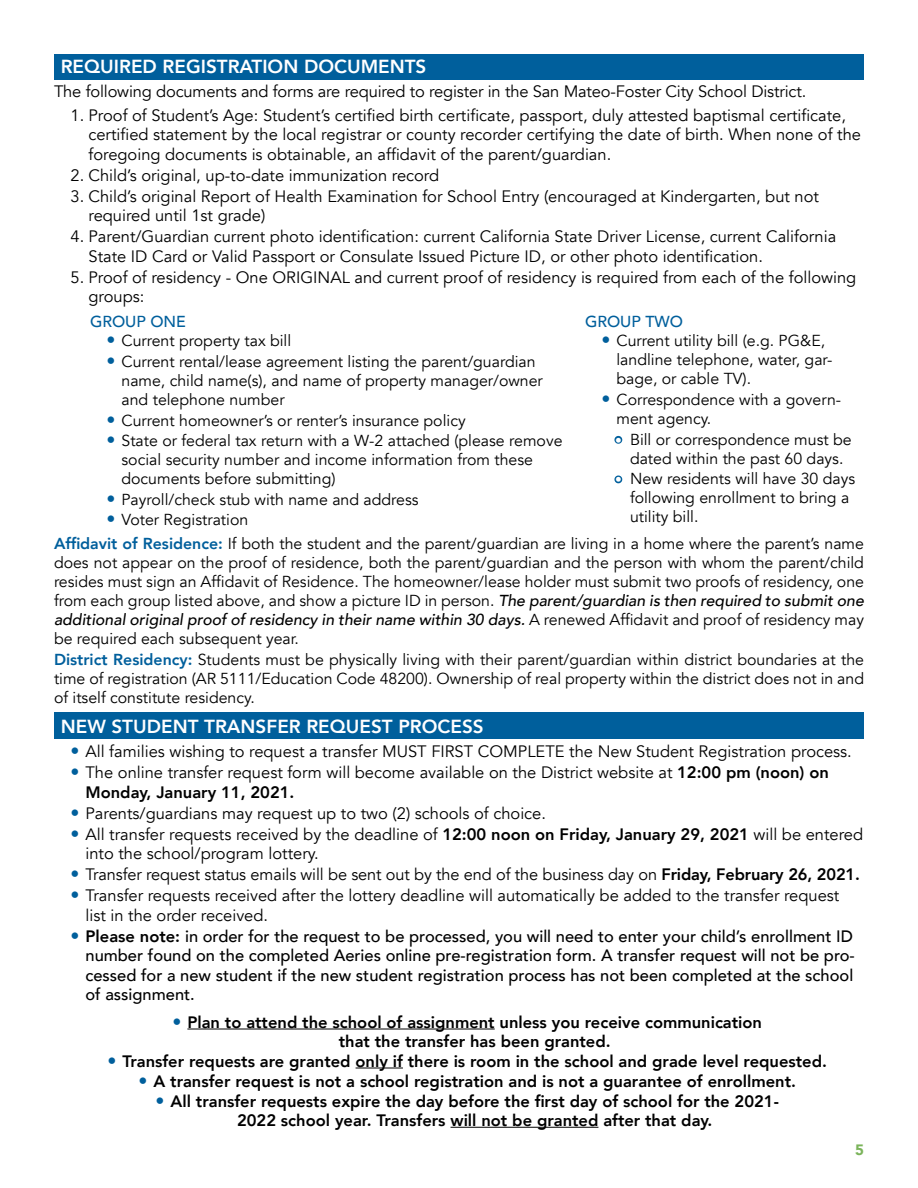
<style>
.page{position:relative;width:918px;height:1188px;background:#fff}
.page>*{position:absolute;margin:0;border:0;box-sizing:border-box;transform-origin:0 0}
.t1{font:800 18.9px "Avenir";color:#fff}
.t2{font:16.5px/19.5px "Avenir";color:#000}
.t3{font:800 16.5px/18.8px "Avenir";color:#000}
.t4{font:500 16.5px/19.5px "Avenir";color:#000;text-align:justify}
.t5{font:15.9px/19px "Avenir";color:#000}
.t6{font:500 15.9px "Avenir";color:#005f9c}
.t7{font:900 15px "Avenir";color:#7bb45b}
.s1{font-size:18px;color:#005f9c}
.s2{font-size:13.5px;color:#005f9c}
.s3{font-weight:800;color:#005f9c}
.s4{font-weight:500;font-style:italic}
.s5{font-weight:800}
.s6{font-weight:400;font-size:18px;color:#005f9c}
</style>
<div class="page">
<div style="left:54px;top:54px;width:810px;height:25px;background:#005f9c"></div>
<div style="left:54px;top:713px;width:810px;height:26px;background:#005f9c"></div>
<hr style="left:187px;top:1029px;width:308px;height:1px;background:#000">
<hr style="left:356px;top:1068px;width:47px;height:1px;background:#000">
<hr style="left:451px;top:1127px;width:147px;height:1px;background:#000">
<p class="t1" style="left:61px;top:52px;width:367px">REQUIRED REGISTRATION DOCUMENTS</p>
<p class="t2" style="left:54px;top:82px;width:754px">The following documents and forms are required to register in the San Mateo-Foster City School District.</p>
<p class="t2" style="left:89px;top:106px;width:774px;text-indent:-18px">1. Proof of Student’s Age: Student’s certified birth certificate, passport, duly attested baptismal certificate, certified statement by the local registrar or county recorder certifying the date of birth. When none of the foregoing documents is obtainable, an affidavit of the parent/guardian.</p>
<p class="t2" style="left:70px;top:166px;width:370px">2. Child’s original, up-to-date immunization record</p>
<p class="t2" style="left:89px;top:187px;width:732px;text-indent:-18px">3. Child’s original Report of Health Examination for School Entry (encouraged at Kindergarten, but not required until 1st grade)</p>
<p class="t2" style="left:89px;top:227px;width:749px;text-indent:-18px">4. Parent/Guardian current photo identification: current California State Driver License, current California<br>State ID Card or Valid Passport or Consulate Issued Picture ID, or other photo identification.</p>
<p class="t2" style="left:89px;top:268px;width:769px;text-indent:-18px">5. Proof of residency - One ORIGINAL and current proof of residency is required from each of the following groups:</p>
<p class="t6" style="left:90px;top:308px;width:97px">GROUP ONE</p>
<p class="t5" style="left:106px;top:332px;width:186px"><span class="s1">•</span> Current property tax bill</p>
<p class="t5" style="left:122px;top:352px;width:423px;text-indent:-15px"><span class="s1">•</span> Current rental/lease agreement listing the parent/guardian name, child name(s), and name of property manager/owner and telephone number</p>
<p class="t5" style="left:106px;top:411px;width:361px"><span class="s1">•</span> Current homeowner’s or renter’s insurance policy</p>
<p class="t5" style="left:122px;top:431px;width:443px;text-indent:-15px"><span class="s1">•</span> State or federal tax return with a W-2 attached (please remove social security number and income information from these documents before submitting)</p>
<p class="t5" style="left:106px;top:490px;width:314px"><span class="s1">•</span> Payroll/check stub with name and address</p>
<p class="t5" style="left:106px;top:511px;width:143px"><span class="s1">•</span> Voter Registration</p>
<p class="t6" style="left:585px;top:308px;width:100px">GROUP TWO</p>
<p class="t5" style="left:616px;top:332px;width:217px;text-indent:-15px"><span class="s1">•</span> Current utility bill (e.g. PG&amp;E, landline telephone, water, gar&shy;bage, or cable TV).</p>
<p class="t5" style="left:616px;top:390px;width:226px;text-indent:-15px"><span class="s1">•</span> Correspondence with a govern&shy;ment agency.</p>
<p class="t5" style="left:615px;top:430px;width:238px;text-align:center"><span class="s2">•</span> Bill or correspondence must be dated within the past 60 days.</p>
<p class="t5" style="left:630px;top:469px;width:227px;text-indent:-15px"><span class="s2">•</span> New residents will have 30 days following enrollment to bring a utility bill.</p>
<p class="t5" style="left:54px;top:534px;width:812px;text-align:justify"><span class="s3">Affidavit of Residence:</span> If both the student and the parent/guardian are living in a home where the parent’s name does not appear on the proof of residence, both the parent/guardian and the person with whom the parent/child resides must sign an Affidavit of Residence. The homeowner/lease holder must submit two proofs of residency, one from each group listed above, and show a picture ID in person. <span class="s4">The parent/guardian is then required to submit one additional original proof of residency in their name within 30 days.</span> A renewed Affidavit and proof of residency may be required each subsequent year.</p>
<p class="t5" style="left:54px;top:650px;width:812px;text-align:justify"><span class="s3">District Residency:</span> Students must be physically living with their parent/guardian within district boundaries at the time of registration (AR 5111/Education Code 48200). Ownership of real property within the district does not in and of itself constitute residency.</p>
<p class="t1" style="left:61px;top:712px;width:425px">NEW STUDENT TRANSFER REQUEST PROCESS</p>
<p class="t2" style="left:70px;top:742px;width:783px"><span class="s1">•</span> All families wishing to request a transfer MUST FIRST COMPLETE the New Student Registration process.</p>
<p class="t2" style="left:86px;top:763px;width:745px;text-indent:-15px"><span class="s1">•</span> The online transfer request form will become available on the District website at <span class="s5">12:00 pm (noon) on<br>Monday, January 11, 2021.</span></p>
<p class="t2" style="left:70px;top:803px;width:477px"><span class="s1">•</span> Parents/guardians may request up to two (2) schools of choice.</p>
<p class="t2" style="left:86px;top:824px;width:779px;text-indent:-15px"><span class="s1">•</span> All transfer requests received by the deadline of <span class="s5">12:00 noon on Friday, January 29, 2021</span> will be entered into the school/program lottery.</p>
<p class="t2" style="left:70px;top:865px;width:791px"><span class="s1">•</span> Transfer request status emails will be sent out by the end of the business day on <span class="s5">Friday, February 26, 2021.</span></p>
<p class="t2" style="left:86px;top:886px;width:755px;text-indent:-15px"><span class="s1">•</span> Transfer requests received after the lottery deadline will automatically be added to the transfer request list in the order received.</p>
<p class="t4" style="left:86px;top:925px;width:771px;text-indent:-15px"><span class="s6">•</span> <span class="s5">Please note:</span> in order for the request to be processed, you will need to enter your child’s enrollment ID number found on the completed Aeries online pre-registration form. A transfer request will not be pro&shy;cessed for a new student if the new student registration process has not been completed at the school of assignment.</p>
<p class="t3" style="left:339px;top:1013px;width:425px;text-indent:-166px"><span class="s6">•</span> Plan to attend the school of assignment unless you receive communication that the transfer has been granted.</p>
<p class="t3" style="left:107px;top:1052px;width:721px"><span class="s6">•</span> Transfer requests are granted only if there is room in the school and grade level requested.</p>
<p class="t3" style="left:139px;top:1072px;width:659px"><span class="s6">•</span> A transfer request is not a school registration and is not a guarantee of enrollment.</p>
<p class="t3" style="left:237px;top:1092px;width:543px;text-indent:-81px"><span class="s6">•</span> All transfer requests expire the day before the first day of school for the 2021-<br>2022 school year. Transfers will not be granted after that day.</p>
<p class="t7" style="left:855px;top:1137px;width:10px">5</p>
</div>
